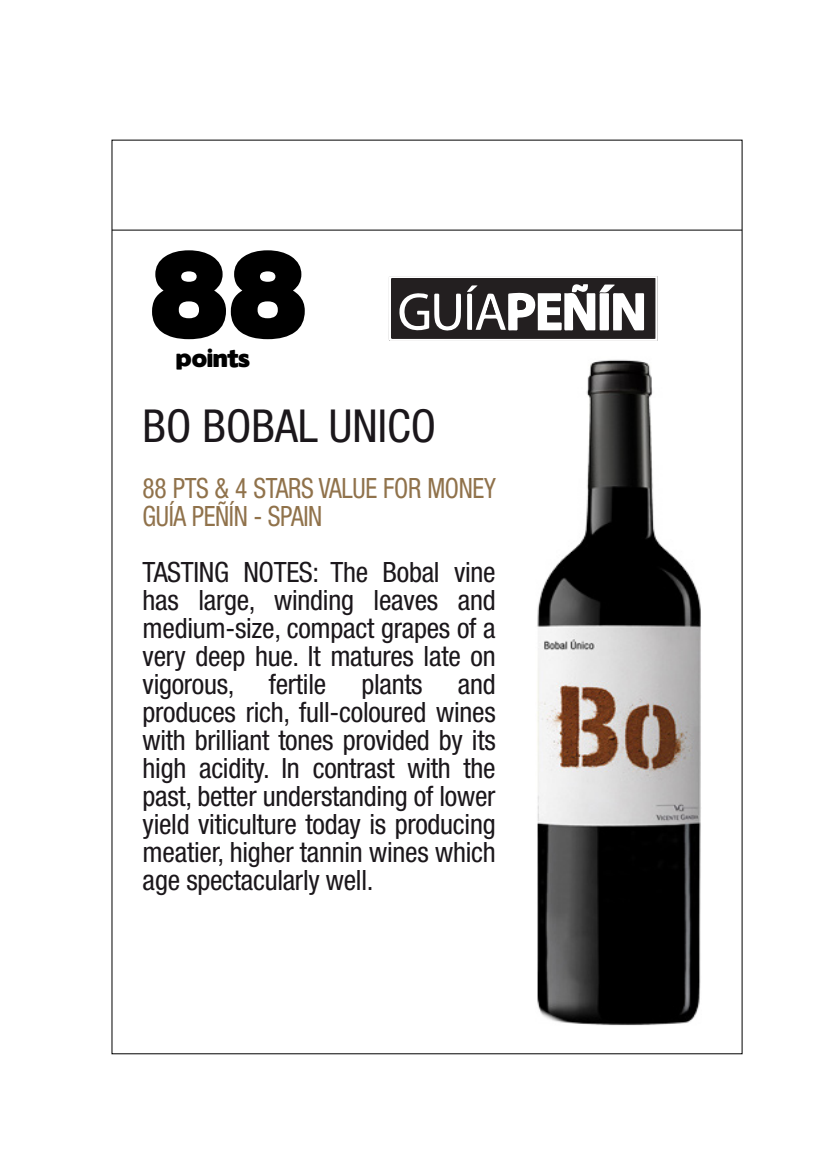
<style>
.page{position:relative;width:836px;height:1161px;background:#fff}
.page>*{position:absolute;margin:0;border:0;box-sizing:border-box;transform-origin:0 0}
.t1{font:109.55px "Boris Black Bloxx";color:#000}
.t2{font:condensed 45.5px "Helvetica Neue";color:#1b171b}
.t3{font:condensed 28px/28px "Helvetica Neue";letter-spacing:-.01em;color:#1b171b;text-align:justify}
.t4{font:condensed 28px/28px "Helvetica Neue";letter-spacing:-.015em;color:#90724b;scale:.91 1}
.t5{font:22.75px "Boris Black Bloxx";color:#000}
</style>
<div class="page">
<hr style="left:112px;top:229px;width:630px;height:2px;background:#000">
<svg style="left:389px;top:276px;width:268px;height:65px"></svg>
<img style="left:537px;top:359px;width:164px;height:667px">
<h1 class="t1" style="left:150px;top:212px;width:159px">88</h1>
<p class="t5" style="left:176px;top:341px;width:75px">points</p>
<h2 class="t2" style="left:143px;top:399px;width:295px">BO BOBAL UNICO</h2>
<p class="t4" style="left:143px;top:474px;width:390px">88 PTS &amp; 4 STARS VALUE FOR MONEY<br>GUÍA PEÑÍN - SPAIN</p>
<p class="t3" style="left:143px;top:558px;width:355px">TASTING NOTES: The Bobal vine has large, winding leaves and medium-size, compact grapes of a very deep hue. It matures late on vigorous, fertile</p>
<p class="t3" style="left:143px;top:670px;width:355px;text-indent:315px">and produces rich, full-coloured wines with brilliant tones provided by its high acidity. In contrast with the past, better understanding of lower yield viticulture today is producing meatier, higher tannin wines which age spectacularly well.</p>
<p class="t3" style="left:361px;top:670px;width:63px">plants</p>
</div>
